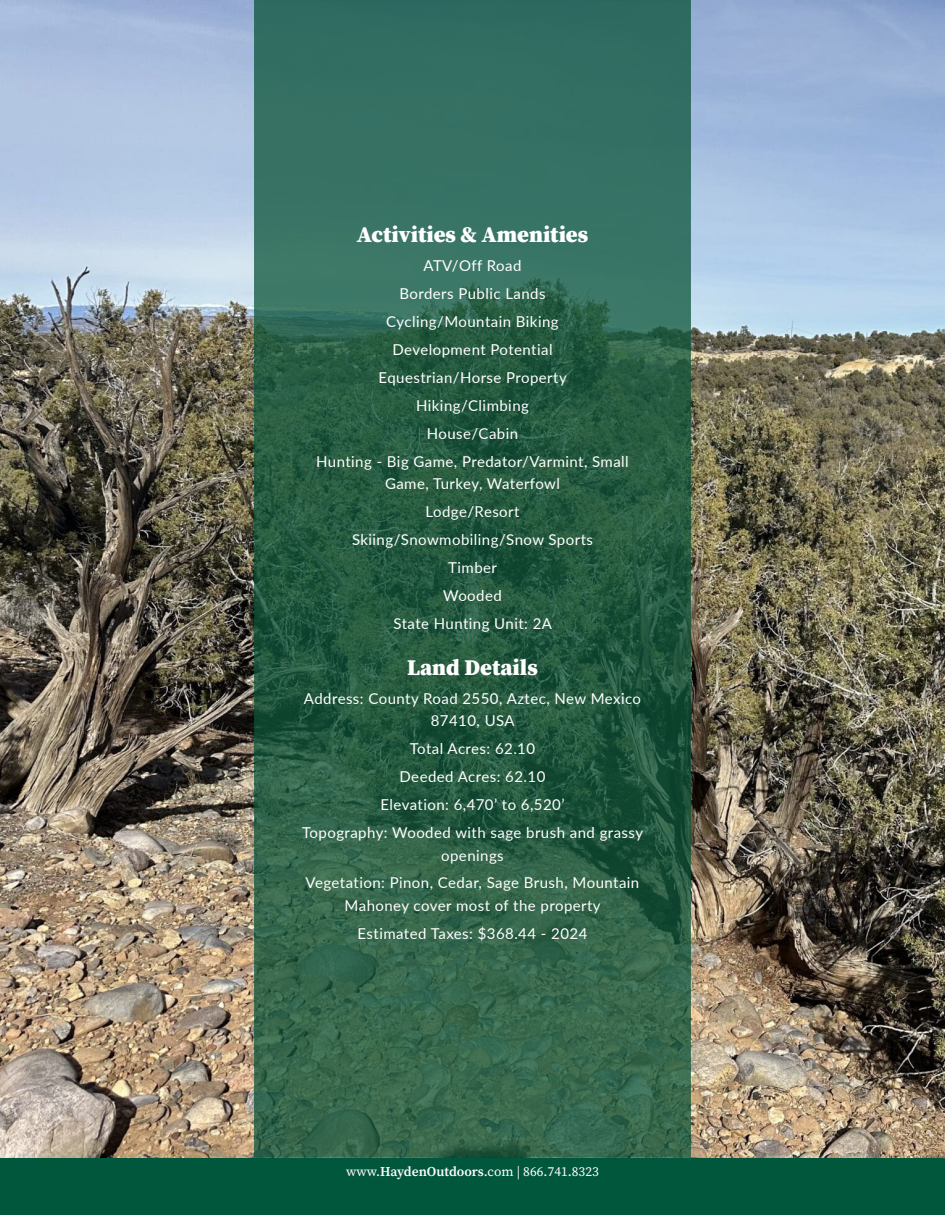
<style>
.page{position:relative;width:945px;height:1215px;background:#fff}
.page>*{position:absolute;margin:0;border:0;box-sizing:border-box;transform-origin:0 0}
.details_header{font:900 22.5px "Source Serif Pro";color:#fff}
.land_details{font:15px/22.5px "Lato";letter-spacing:.03em;color:#fff;text-align:center}
.t1{font:13.5px "Source Serif Pro";color:#fff}
.s1{font-weight:600}
</style>
<div class="page">
<div style="left:0;top:1158px;width:945px;height:57px;background:#01573c"></div>
<img style="left:0;top:0;width:945px;height:1158px">
<svg style="left:254px;top:0;width:437px;height:1158px;background:#2d634c"></svg>
<p class="details_header" style="left:357px;top:219px;width:233px">Activities &amp; Amenities</p>
<p class="land_details" style="left:423px;top:254px;width:100px">ATV/Off Road</p>
<p class="land_details" style="left:399px;top:282px;width:148px">Borders Public Lands</p>
<p class="land_details" style="left:386px;top:310px;width:174px">Cycling/Mountain Biking</p>
<p class="land_details" style="left:392px;top:338px;width:162px">Development Potential</p>
<p class="land_details" style="left:379px;top:366px;width:190px">Equestrian/Horse Property</p>
<p class="land_details" style="left:416px;top:394px;width:114px">Hiking/Climbing</p>
<p class="land_details" style="left:427px;top:422px;width:93px">House/Cabin</p>
<p class="land_details" style="left:316px;top:449px;width:314px">Hunting - Big Game, Predator/Varmint, Small<br>Game, Turkey, Waterfowl</p>
<p class="land_details" style="left:426px;top:500px;width:96px">Lodge/Resort</p>
<p class="land_details" style="left:352px;top:528px;width:242px">Skiing/Snowmobiling/Snow Sports</p>
<p class="land_details" style="left:448px;top:556px;width:50px">Timber</p>
<p class="land_details" style="left:443px;top:584px;width:60px">Wooded</p>
<p class="land_details" style="left:393px;top:611px;width:160px">State Hunting Unit: 2A</p>
<p class="details_header" style="left:407px;top:651px;width:132px">Land Details</p>
<p class="land_details" style="left:304px;top:687px;width:339px">Address: County Road 2550, Aztec, New Mexico<br>87410, USA</p>
<p class="land_details" style="left:410px;top:737px;width:127px">Total Acres: 62.10</p>
<p class="land_details" style="left:400px;top:765px;width:147px">Deeded Acres: 62.10</p>
<p class="land_details" style="left:380px;top:793px;width:186px">Elevation: 6,470’ to 6,520’</p>
<p class="land_details" style="left:302px;top:821px;width:342px">Topography: Wooded with sage brush and grassy openings</p>
<p class="land_details" style="left:306px;top:871px;width:335px">Vegetation: Pinon, Cedar, Sage Brush, Mountain<br>Mahoney cover most of the property</p>
<p class="land_details" style="left:358px;top:922px;width:231px">Estimated Taxes: $368.44 - 2024</p>
<p class="t1" style="left:346px;top:1163px;width:254px">www.<span class="s1">HaydenOutdoors</span>.com | 866.741.8323</p>
</div>
